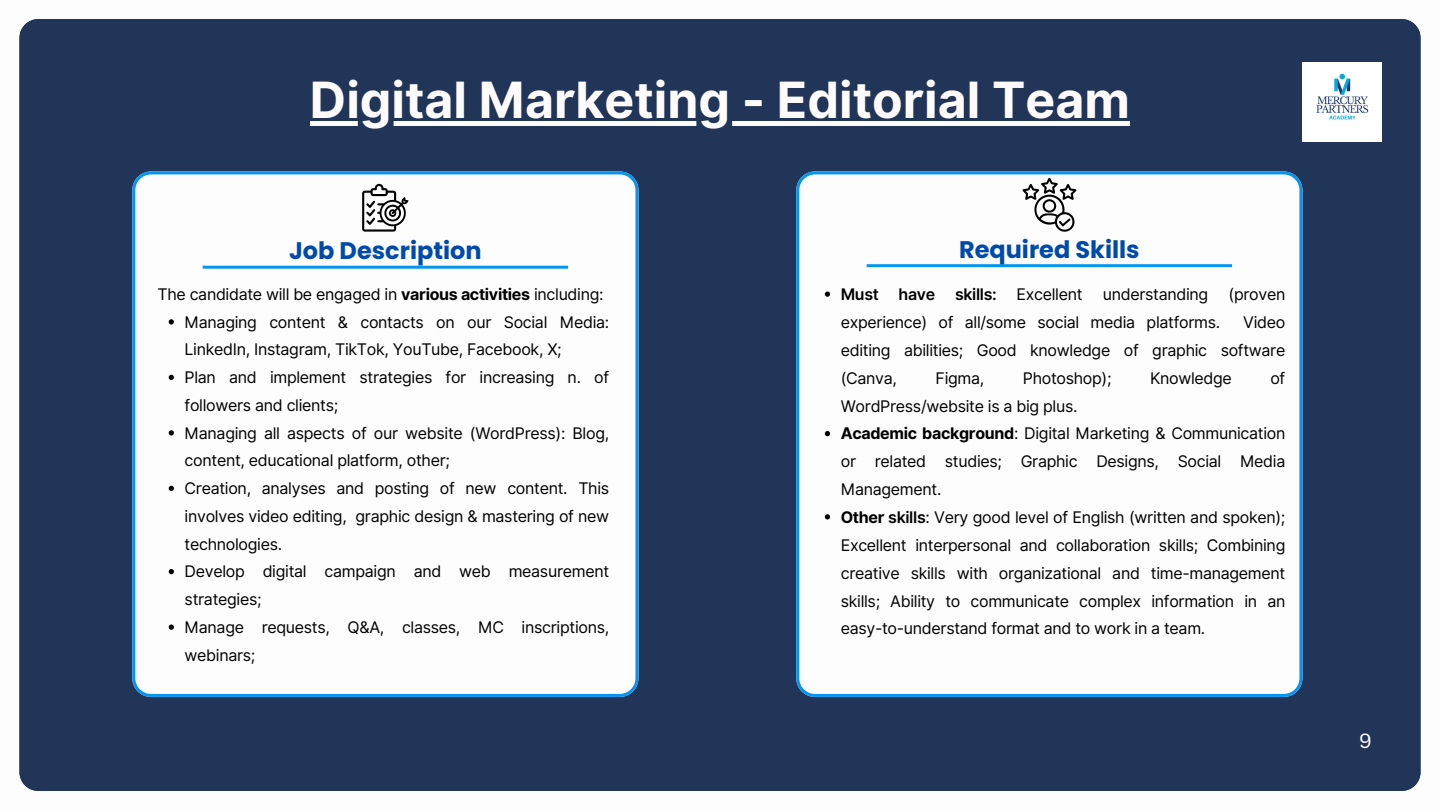
<style>
.page{position:relative;width:1440px;height:810px;background:#fff}
.page>*{position:absolute;margin:0;border:0;box-sizing:border-box;transform-origin:0 0}
.t1{font:700 50px "Inter";color:#fffbfb}
.t2{font:700 24px "Poppins";color:#004aad}
.t3{font:20px "Canva Sans";color:#fff}
.t4{font:16px/27.8px "Inter";letter-spacing:-.02em;color:#000}
.t5{font:600 16px "Inter";letter-spacing:-.02em;color:#000}
.s1{font-weight:700}
.s2{font-weight:400}
.s3{font-weight:600}
</style>
<div class="page">
<div style="left:19px;top:19px;width:1401px;height:772px;background:#213559"></div>
<hr style="left:310px;top:121px;width:820px;height:4px;background:#fffbfb">
<svg style="left:132px;top:171px;width:506px;height:526px"></svg>
<svg style="left:796px;top:171px;width:506px;height:526px"></svg>
<hr style="left:203px;top:266px;width:365px;height:3px;background:#0495f1">
<svg style="left:169px;top:319px;width:5px;height:6px"></svg>
<svg style="left:169px;top:375px;width:5px;height:5px"></svg>
<svg style="left:169px;top:430px;width:5px;height:6px"></svg>
<svg style="left:169px;top:486px;width:5px;height:5px"></svg>
<svg style="left:169px;top:569px;width:5px;height:5px"></svg>
<svg style="left:169px;top:625px;width:5px;height:5px"></svg>
<svg style="left:362px;top:184px;width:47px;height:48px"></svg>
<hr style="left:867px;top:264px;width:365px;height:3px;background:#0495f1">
<svg style="left:825px;top:292px;width:5px;height:5px"></svg>
<svg style="left:825px;top:431px;width:5px;height:5px"></svg>
<svg style="left:825px;top:514px;width:5px;height:6px"></svg>
<svg style="left:1022px;top:178px;width:54px;height:54px"></svg>
<img style="left:1302px;top:62px;width:79px;height:79px">
<h1 class="t1" style="left:310px;top:70px;width:821px">Digital Marketing - Editorial Team</h1>
<p class="t2" style="left:289px;top:234px;width:194px">Job Description</p>
<p class="t4" style="left:157px;top:280px;width:448px">The candidate will be engaged in <span class="s1">various activities</span> including:</p>
<h2 class="t4" style="left:185px;top:308px;width:426px">Managing content &amp; contacts on our Social Media:<br>LinkedIn, Instagram, TikTok, YouTube, Facebook, X;</h2>
<p class="t4" style="left:185px;top:363px;width:426px">Plan and implement strategies for increasing n. of followers and clients;</p>
<p class="t4" style="left:185px;top:419px;width:426px">Managing all aspects of our website (WordPress): Blog, content, educational platform, other;</p>
<p class="t4" style="left:185px;top:474px;width:426px;text-align:justify">Creation, analyses and posting of new content. This involves video editing, graphic design &amp; mastering of new technologies.</p>
<p class="t4" style="left:185px;top:558px;width:426px">Develop digital campaign and web measurement strategies;</p>
<p class="t4" style="left:185px;top:613px;width:426px">Manage requests, Q&amp;A, classes, MC inscriptions, webinars;</p>
<p class="t2" style="left:959px;top:232px;width:182px">Required Skills</p>
<p class="t5" style="left:841px;top:284px;width:243px">Must have skills: <span class="s2">Excellent</span></p>
<p class="t4" style="left:1103px;top:280px;width:107px">understanding</p>
<p class="t4" style="left:1229px;top:280px;width:58px">(proven</p>
<p class="t4" style="left:841px;top:309px;width:381px">experience) of all/some social media platforms.</p>
<p class="t4" style="left:841px;top:309px;width:446px;text-align:justify;text-indent:402px">Video editing abilities; Good knowledge of graphic software (Canva,</p>
<p class="t4" style="left:936px;top:364px;width:50px">Figma,</p>
<p class="t4" style="left:1023px;top:364px;width:90px">Photoshop);</p>
<p class="t4" style="left:1150px;top:364px;width:83px">Knowledge</p>
<p class="t4" style="left:1270px;top:364px;width:16px">of</p>
<p class="t4" style="left:841px;top:392px;width:238px">WordPress/website is a big plus.</p>
<p class="t4" style="left:841px;top:420px;width:446px;text-align:justify"><span class="s1">Academic background</span>: Digital Marketing &amp; Communication or related studies; Graphic Designs, Social Media Management.</p>
<p class="t4" style="left:841px;top:503px;width:446px;text-align:justify"><span class="s1">Other</span> <span class="s3">skills</span>: Very good level of English (written and spoken); Excellent interpersonal and collaboration skills; Combining creative skills with organizational and time-management skills; Ability to communicate complex information in an easy-to-understand format and to work in a team.</p>
<p class="t3" style="left:1359px;top:727px;width:14px">9</p>
</div>
